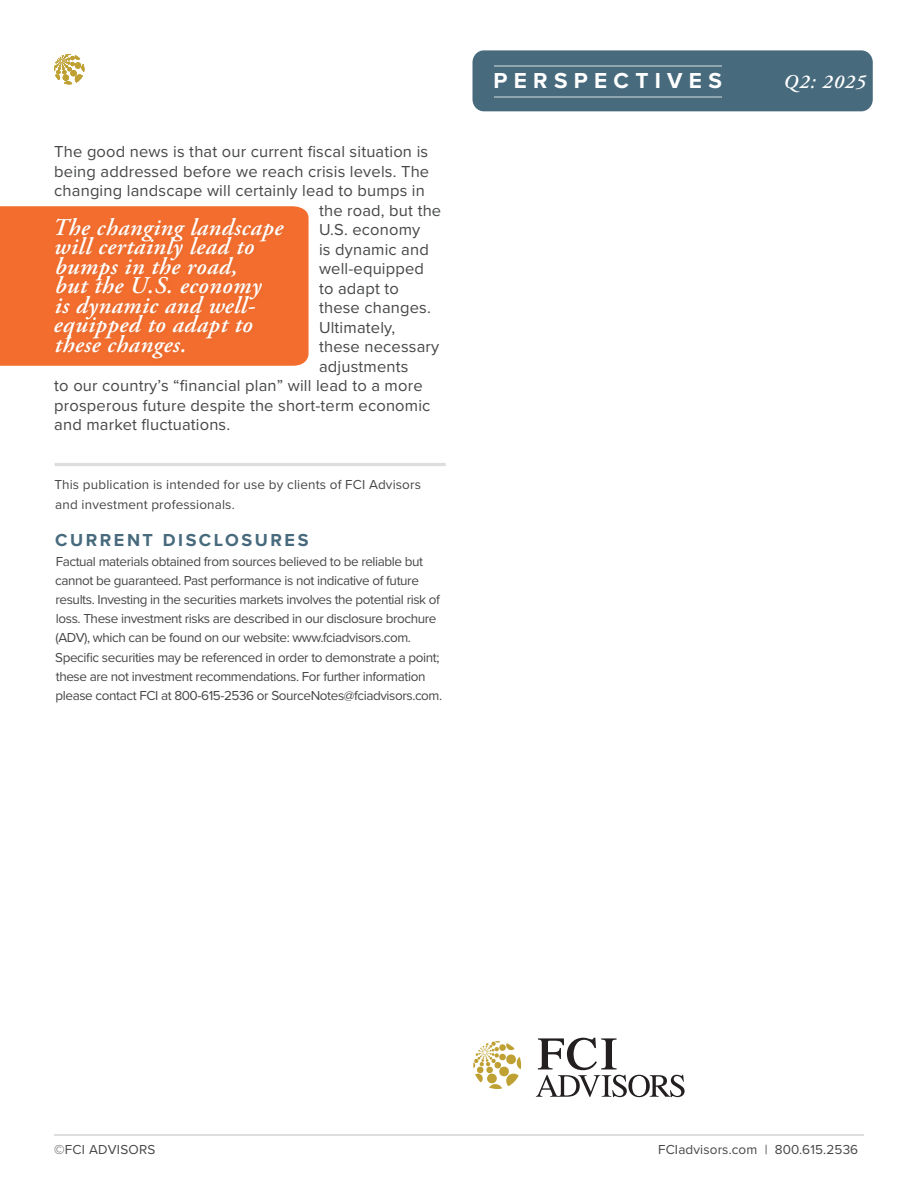
<style>
.page{position:relative;width:918px;height:1188px;background:#fff}
.page>*{position:absolute;margin:0;border:0;box-sizing:border-box;transform-origin:0 0}
.t1{font:italic 600 24px/19.5px "Adobe Garamond Pro";letter-spacing:.02em;color:#fff}
.t2{font:700 22.5px "Proxima Nova";letter-spacing:.28em;color:#fff}
.t3{font:italic 600 19.5px "Adobe Garamond Pro";letter-spacing:.06em;color:#fff}
.t4{font:700 18px "Proxima Nova";letter-spacing:.14em;color:#476a7d}
.t5{font:16.5px "Proxima Nova";letter-spacing:.01em;color:#464747}
.t6{font:13.5px/19.2px "Proxima Nova";letter-spacing:-.03em;color:#464747}
.t7{font:13.5px/19.2px "Proxima Nova";letter-spacing:.01em;color:#464747}
.t8{font:13.5px "Proxima Nova";letter-spacing:.02em;color:#464747}
</style>
<div class="page">
<hr style="left:55px;top:463px;width:390px;height:3px;background:#dedcdc">
<div style="left:0;top:206px;width:309px;height:160px;background:#f36e2e"></div>
<div style="left:50px;top:214px;width:239px;height:150px;background:#f16d2d"></div>
<hr style="left:54px;top:1134px;width:810px;height:2px;background:#dedcdc">
<svg style="left:54px;top:54px;width:30px;height:30px"></svg>
<svg style="left:473px;top:1041px;width:48px;height:48px"></svg>
<svg style="left:536px;top:1038px;width:149px;height:59px"></svg>
<div style="left:472px;top:50px;width:401px;height:61px;background:#476a7d;border-radius:12px"></div>
<hr style="left:494px;top:96px;width:228px;height:2px;background:#fff">
<hr style="left:494px;top:65px;width:228px;height:2px;background:#fff">
<p class="t5" style="left:54px;top:139px;width:375px">The good news is that our current fiscal situation is</p>
<p class="t5" style="left:54px;top:159px;width:376px">being addressed before we reach crisis levels. The</p>
<p class="t5" style="left:54px;top:178px;width:372px">changing landscape will certainly lead to bumps in</p>
<p class="t5" style="left:319px;top:198px;width:124px">the road, but the</p>
<p class="t5" style="left:319px;top:217px;width:103px">U.S. economy</p>
<p class="t5" style="left:319px;top:237px;width:111px">is dynamic and</p>
<p class="t5" style="left:319px;top:256px;width:107px">well-equipped</p>
<p class="t5" style="left:319px;top:276px;width:81px">to adapt to</p>
<p class="t5" style="left:319px;top:295px;width:113px">these changes.</p>
<p class="t5" style="left:319px;top:315px;width:78px">Ultimately,</p>
<p class="t5" style="left:319px;top:334px;width:122px">these necessary</p>
<p class="t5" style="left:319px;top:354px;width:91px">adjustments</p>
<p class="t5" style="left:54px;top:373px;width:370px">to our country’s “financial plan” will lead to a more</p>
<p class="t5" style="left:54px;top:393px;width:378px">prosperous future despite the short-term economic</p>
<p class="t5" style="left:54px;top:412px;width:177px">and market fluctuations.</p>
<p class="t1" style="left:53px;top:218px;width:232px">The changing landscape will certainly lead to bumps in the road,<br>but the U.S. economy<br>is dynamic and well&shy;equipped to adapt to these changes.</p>
<p class="t7" style="left:54px;top:475px;width:368px">This publication is intended for use by clients of FCI Advisors and investment professionals.</p>
<p class="t4" style="left:55px;top:527px;width:255px">CURRENT DISCLOSURES</p>
<p class="t6" style="left:55px;top:551px;width:389px">Factual materials obtained from sources believed to be reliable but cannot be guaranteed. Past performance is not indicative of future results. Investing in the securities markets involves the potential risk of loss. These investment risks are described in our disclosure brochure (ADV), which can be found on our website: www.fciadvisors.com.<br>Specific securities may be referenced in order to demonstrate a point; these are not investment recommendations. For further information please contact FCI at 800-615-2536 or SourceNotes@fciadvisors.com.</p>
<h2 class="t2" style="left:494px;top:63px;width:230px">PERSPECTIVES</h2>
<h3 class="t3" style="left:784px;top:70px;width:84px">Q2: 2025</h3>
<p class="t8" style="left:54px;top:1139px;width:103px">©FCI ADVISORS</p>
<p class="t7" style="left:658px;top:1139px;width:202px">FCIadvisors.com | 800.615.2536</p>
</div>
